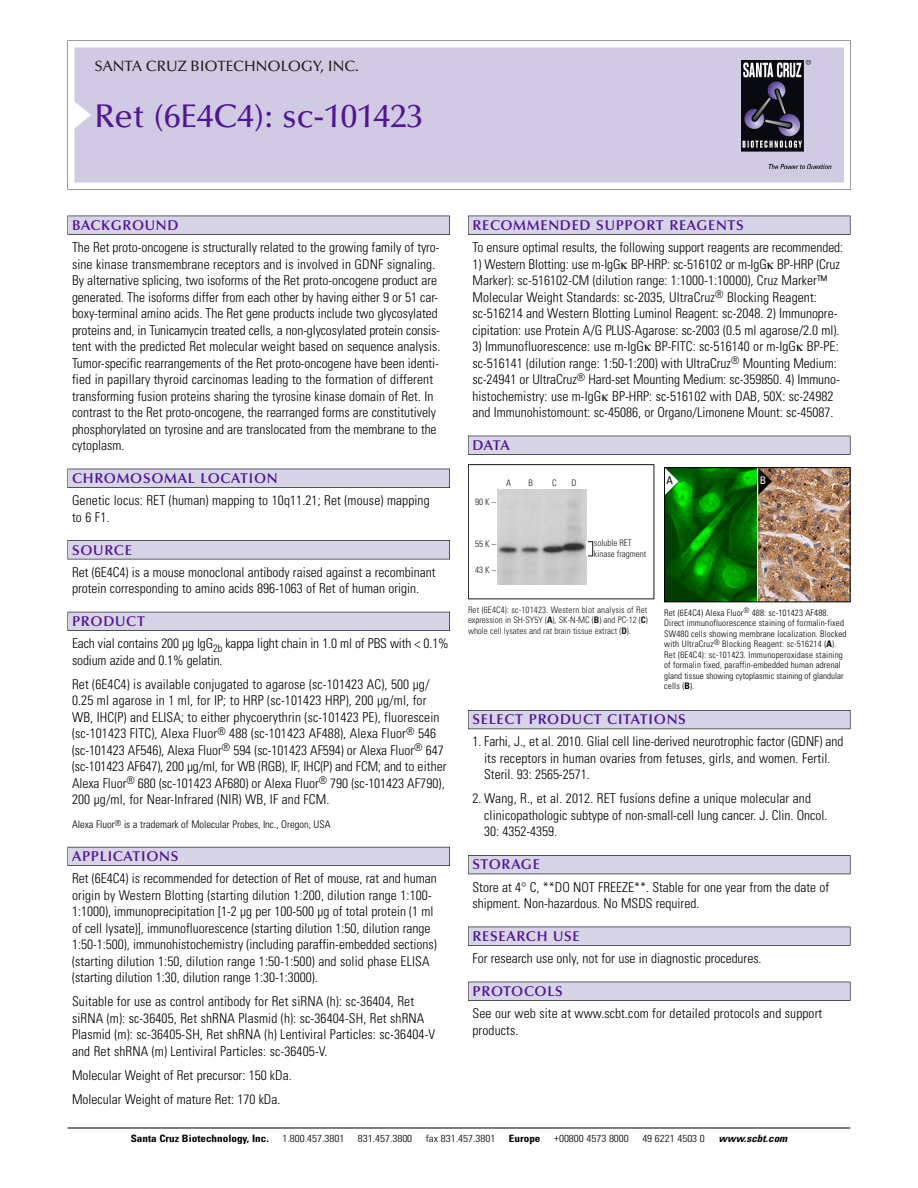
<style>
.page{position:relative;width:918px;height:1188px;background:#fff}
.page>*{position:absolute;margin:0;border:0;box-sizing:border-box;transform-origin:0 0}
.t1{font:500 33px "Optima";color:#511695}
.t2{font:500 15px "Optima";color:#231f20}
.t3{font:600 14.25px "Optima";letter-spacing:.05em;color:#511695}
.t4{font:300 condensed 13.5px/16.5px "Univers";color:#000}
.t5{font:300 condensed 10.5px "Univers";color:#000}
.t6{font:condensed 10.5px "Univers";color:#000}
.t7{font:condensed 10.5px "Univers";color:#fff}
.t8{font:300 condensed 10.2px "Univers";color:#000;scale:1.1 1}
.t9{font:700 condensed 10.2px "Univers";color:#000;scale:1.1 1}
.t10{font:italic 700 condensed 10.2px "Univers";color:#000;scale:1.1 1}
.t11{font:300 condensed 9px/10.5px "Univers";letter-spacing:.015em;color:#000}
.t12{font:300 condensed 9px/10.5px "Univers";color:#191919;text-align:justify}
.s1{font-weight:700}
</style>
<div class="page">
<div style="left:468px;top:216px;width:382px;height:19px;background:#535256"></div>
<div style="left:468px;top:216px;width:382px;height:18px;background:#d7d4e8"></div>
<div style="left:468px;top:436px;width:382px;height:19px;background:#525156"></div>
<div style="left:468px;top:436px;width:382px;height:18px;background:#d7d4e8"></div>
<div style="left:468px;top:710px;width:382px;height:19px;background:#55545b"></div>
<div style="left:468px;top:711px;width:382px;height:18px;background:#d7d4e8"></div>
<div style="left:468px;top:855px;width:382px;height:19px;background:#525158"></div>
<div style="left:468px;top:856px;width:382px;height:18px;background:#d7d4e8"></div>
<div style="left:468px;top:927px;width:382px;height:19px;background:#535256"></div>
<div style="left:468px;top:927px;width:382px;height:18px;background:#d7d4e8"></div>
<div style="left:468px;top:982px;width:382px;height:19px;background:#525156"></div>
<div style="left:468px;top:982px;width:382px;height:18px;background:#d7d4e8"></div>
<svg style="left:74px;top:41px;width:777px;height:148px"></svg>
<div style="left:74px;top:47px;width:770px;height:135px;background:#d1cae3"></div>
<img style="left:741px;top:60px;width:90px;height:108px">
<div style="left:68px;top:216px;width:382px;height:19px;background:#535256"></div>
<div style="left:68px;top:216px;width:381px;height:18px;background:#d7d4e8"></div>
<div style="left:68px;top:469px;width:382px;height:19px;background:#525156"></div>
<div style="left:68px;top:469px;width:381px;height:18px;background:#d7d4e8"></div>
<div style="left:68px;top:540px;width:382px;height:19px;background:#545357"></div>
<div style="left:68px;top:541px;width:381px;height:18px;background:#d7d4e8"></div>
<div style="left:68px;top:612px;width:382px;height:19px;background:#535259"></div>
<div style="left:68px;top:612px;width:381px;height:18px;background:#d7d4e8"></div>
<div style="left:68px;top:847px;width:382px;height:19px;background:#595860"></div>
<div style="left:68px;top:847px;width:381px;height:18px;background:#d7d4e8"></div>
<hr style="left:68px;top:1128px;width:782px;height:1px;background:#000">
<div style="left:468px;top:464px;width:186px;height:135px;border:1px solid #191919"></div>
<img style="left:497px;top:490px;width:89px;height:95px">
<div style="left:588px;top:542px;width:5px;height:14px;border:1px solid #191919"></div>
<img style="left:758px;top:469px;width:90px;height:131px">
<img style="left:666px;top:469px;width:90px;height:131px">
<div style="left:664px;top:467px;width:186px;height:135px;border:1px solid #000"></div>
<svg style="left:758px;top:468px;width:14px;height:27px"></svg>
<svg style="left:665px;top:468px;width:13px;height:27px"></svg>
<p class="t2" style="left:94px;top:60px;width:266px">SANTA CRUZ BIOTECHNOLOGY, INC.</p>
<p class="t1" style="left:94px;top:102px;width:330px">Ret (6E4C4): sc-101423</p>
<p class="t3" style="left:72px;top:219px;width:108px">BACKGROUND</p>
<p class="t4" style="left:72px;top:240px;width:370px">The Ret proto-oncogene is structurally related to the growing family of tyro&shy;sine kinase transmembrane receptors and is involved in GDNF signaling.<br>By alternative splicing, two isoforms of the Ret proto-oncogene product are generated. The isoforms differ from each other by having either 9 or 51 car&shy;boxy-terminal amino acids. The Ret gene products include two glycosylated proteins and, in Tunicamycin treated cells, a non-glycosylated protein consis&shy;tent with the predicted Ret molecular weight based on sequence analysis.<br>Tumor-specific rearrangements of the Ret proto-oncogene have been identi&shy;fied in papillary thyroid carcinomas leading to the formation of different transforming fusion proteins sharing the tyrosine kinase domain of Ret. In contrast to the Ret proto-oncogene, the rearranged forms are constitutively phosphorylated on tyrosine and are translocated from the membrane to the cytoplasm.</p>
<p class="t3" style="left:72px;top:472px;width:207px">CHROMOSOMAL LOCATION</p>
<p class="t4" style="left:72px;top:493px;width:359px">Genetic locus: RET (human) mapping to 10q11.21; Ret (mouse) mapping to 6 F1.</p>
<p class="t3" style="left:72px;top:544px;width:61px">SOURCE</p>
<p class="t4" style="left:72px;top:565px;width:365px">Ret (6E4C4) is a mouse monoclonal antibody raised against a recombinant protein corresponding to amino acids 896-1063 of Ret of human origin.</p>
<p class="t3" style="left:72px;top:615px;width:74px">PRODUCT</p>
<p class="t4" style="left:72px;top:637px;width:378px">Each vial contains 200 µg IgG<sub>2b</sub> kappa light chain in 1.0 ml of PBS with &lt; 0.1% sodium azide and 0.1% gelatin.</p>
<p class="t4" style="left:72px;top:677px;width:376px">Ret (6E4C4) is available conjugated to agarose (sc-101423 AC), 500 µg/ 0.25 ml agarose in 1 ml, for IP; to HRP (sc-101423 HRP), 200 µg/ml, for WB, IHC(P) and ELISA; to either phycoerythrin (sc-101423 PE), fluorescein (sc-101423 FITC), Alexa Fluor<sup>®</sup> 488 (sc-101423 AF488), Alexa Fluor<sup>®</sup> 546 (sc-101423 AF546), Alexa Fluor<sup>®</sup> 594 (sc-101423 AF594) or Alexa Fluor<sup>®</sup> 647 (sc-101423 AF647), 200 µg/ml, for WB (RGB), IF, IHC(P) and FCM; and to either Alexa Fluor<sup>®</sup> 680 (sc-101423 AF680) or Alexa Fluor<sup>®</sup> 790 (sc-101423 AF790), 200 µg/ml, for Near-Infrared (NIR) WB, IF and FCM.</p>
<p class="t5" style="left:72px;top:821px;width:260px">Alexa Fluor<sup>®</sup> is a trademark of Molecular Probes, Inc., Oregon, USA</p>
<p class="t3" style="left:72px;top:850px;width:108px">APPLICATIONS</p>
<p class="t4" style="left:72px;top:872px;width:366px">Ret (6E4C4) is recommended for detection of Ret of mouse, rat and human origin by Western Blotting (starting dilution 1:200, dilution range 1:100- 1:1000), immunoprecipitation [1-2 µg per 100-500 µg of total protein (1 ml of cell lysate)], immunofluorescence (starting dilution 1:50, dilution range 1:50-1:500), immunohistochemistry (including paraffin-embedded sections) (starting dilution 1:50, dilution range 1:50-1:500) and solid phase ELISA (starting dilution 1:30, dilution range 1:30-1:3000).</p>
<p class="t4" style="left:72px;top:995px;width:365px">Suitable for use as control antibody for Ret siRNA (h): sc-36404, Ret siRNA (m): sc-36405, Ret shRNA Plasmid (h): sc-36404-SH, Ret shRNA Plasmid (m): sc-36405-SH, Ret shRNA (h) Lentiviral Particles: sc-36404-V and Ret shRNA (m) Lentiviral Particles: sc-36405-V.</p>
<p class="t4" style="left:72px;top:1068px;width:221px">Molecular Weight of Ret precursor: 150 kDa.</p>
<p class="t4" style="left:72px;top:1092px;width:210px">Molecular Weight of mature Ret: 170 kDa.</p>
<p class="t3" style="left:473px;top:219px;width:273px">RECOMMENDED SUPPORT REAGENTS</p>
<p class="t4" style="left:473px;top:240px;width:372px">To ensure optimal results, the following support reagents are recommended:</p>
<p class="t4" style="left:473px;top:257px;width:369px">1) Western Blotting: use m-IgG BP-HRP: sc-516102 or m-IgG BP-HRP (Cruz Marker): sc-516102-CM (dilution range: 1:1000-1:10000), Cruz Marker™ Molecular Weight Standards: sc-2035, UltraCruz<sup>®</sup> Blocking Reagent: sc-516214 and Western Blotting Luminol Reagent: sc-2048. 2) Immunopre&shy;cipitation: use Protein A/G PLUS-Agarose: sc-2003 (0.5 ml agarose/2.0 ml).</p>
<p class="t4" style="left:473px;top:339px;width:369px">3) Immunofluorescence: use m-IgG BP-FITC: sc-516140 or m-IgG BP-PE: sc-516141 (dilution range: 1:50-1:200) with UltraCruz<sup>®</sup> Mounting Medium: sc-24941 or UltraCruz<sup>®</sup> Hard-set Mounting Medium: sc-359850. 4) Immuno&shy;histochemistry: use m-IgG BP-HRP: sc-516102 with DAB, 50X: sc-24982 and Immunohistomount: sc-45086, or Organo/Limonene Mount: sc-45087.</p>
<p class="t3" style="left:473px;top:439px;width:39px">DATA</p>
<p class="t12" style="left:475px;top:498px;width:22px">90K–</p>
<p class="t12" style="left:475px;top:540px;width:22px">55K–</p>
<p class="t12" style="left:475px;top:565px;width:22px">43K–</p>
<p class="t12" style="left:506px;top:479px;width:7px">A</p>
<p class="t12" style="left:529px;top:479px;width:6px">B</p>
<p class="t12" style="left:552px;top:479px;width:6px">C</p>
<p class="t12" style="left:571px;top:479px;width:7px">D</p>
<p class="t12" style="left:594px;top:538px;width:54px">soluble RET kinase fragment</p>
<p class="t12" style="left:468px;top:605px;width:181px">Ret (6E4C4): sc-101423. Western blot analysis of Ret expression in SH-SY5Y (<span class="s1">A</span>), SK-N-MC (<span class="s1">B</span>) and PC-12 (<span class="s1">C</span>) whole cell lysates and rat brain tissue extract (<span class="s1">D</span>).</p>
<p class="t6" style="left:667px;top:477px;width:8px">A</p>
<p class="t7" style="left:760px;top:477px;width:8px">B</p>
<p class="t11" style="left:664px;top:608px;width:184px">Ret (6E4C4) Alexa Fluor<sup>®</sup> 488: sc-101423 AF488.<br>Direct immunofluorescence staining of formalin-fixed SW480 cells showing membrane localization. Blocked with UltraCruz<sup>®</sup> Blocking Reagent: sc-516214 (<span class="s1">A</span>).<br>Ret (6E4C4): sc-101423. Immunoperoxidase staining of formalin fixed, paraffin-embedded human adrenal gland tissue showing cytoplasmic staining of glandular cells (<span class="s1">B</span>).</p>
<p class="t3" style="left:473px;top:714px;width:215px">SELECT PRODUCT CITATIONS</p>
<p class="t4" style="left:484px;top:735px;width:361px;text-indent:-12px">1. Farhi, J., et al. 2010. Glial cell line-derived neurotrophic factor (GDNF) and its receptors in human ovaries from fetuses, girls, and women. Fertil.<br>Steril. 93: 2565-2571.</p>
<p class="t4" style="left:484px;top:792px;width:345px;text-indent:-12px">2. Wang, R., et al. 2012. RET fusions define a unique molecular and clinicopathologic subtype of non-small-cell lung cancer. J. Clin. Oncol.<br>30: 4352-4359.</p>
<p class="t3" style="left:473px;top:859px;width:69px">STORAGE</p>
<p class="t4" style="left:473px;top:880px;width:358px">Store at 4° C, **DO NOT FREEZE**. Stable for one year from the date of shipment. Non-hazardous. No MSDS required.</p>
<p class="t3" style="left:473px;top:930px;width:109px">RESEARCH USE</p>
<p class="t4" style="left:473px;top:951px;width:291px">For research use only, not for use in diagnostic procedures.</p>
<p class="t3" style="left:473px;top:985px;width:92px">PROTOCOLS</p>
<p class="t4" style="left:473px;top:1006px;width:351px">See our web site at www.scbt.com for detailed protocols and support products.</p>
<p class="t9" style="left:131px;top:1135px;width:127px">Santa Cruz Biotechnology, Inc.</p>
<p class="t8" style="left:282px;top:1135px;width:58px">1.800.457.3801</p>
<p class="t8" style="left:358px;top:1135px;width:51px">831.457.3800</p>
<p class="t8" style="left:426px;top:1135px;width:65px">fax 831.457.3801</p>
<p class="t9" style="left:509px;top:1135px;width:30px">Europe</p>
<p class="t8" style="left:554px;top:1135px;width:69px">+00800 4573 8000</p>
<p class="t8" style="left:642px;top:1135px;width:58px">49 6221 4503 0</p>
<p class="t10" style="left:719px;top:1135px;width:66px">www.scbt.com</p>
</div>
